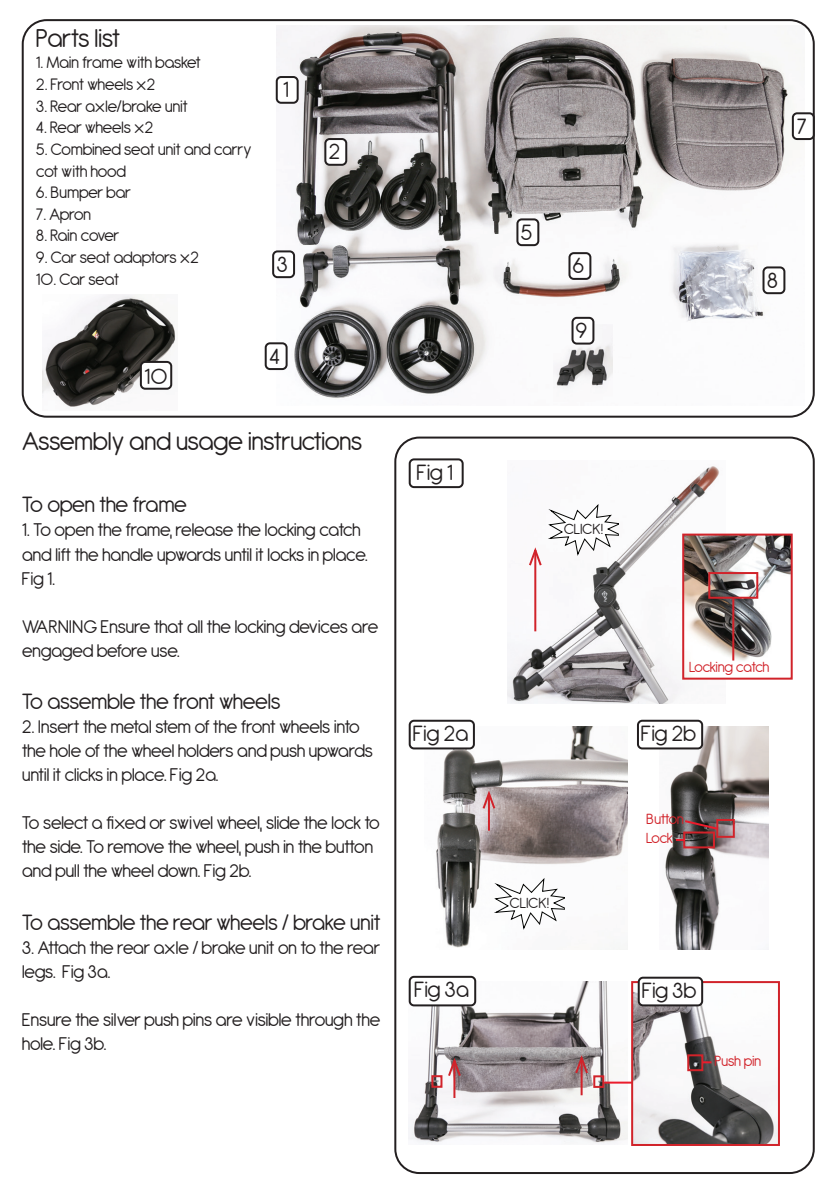
<style>
.page{position:relative;width:840px;height:1191px;background:#fff}
.page>*{position:absolute;margin:0;border:0;box-sizing:border-box;transform-origin:0 0}
.t1{font:28px "Antipasto";letter-spacing:-.04em;color:#231f20}
.t2{font:24px "Antipasto";letter-spacing:-.04em;color:#231f20}
.t3{font:20px/24px "Antipasto";letter-spacing:-.04em;color:#231f20}
.t4{font:18px/21.6px "Antipasto";letter-spacing:-.04em;color:#231f20}
.t5{font:16px "Antipasto";letter-spacing:-.04em;color:#d1232a}
.t6{font:16px "Antipasto";color:#231f20}
</style>
<div class="page">
<div style="left:394px;top:436px;width:420px;height:738px;border:2px solid #231f20;border-radius:24px"></div>
<img style="left:277px;top:25px;width:527px;height:373px">
<div style="left:22px;top:19px;width:792px;height:399px;border:2px solid #231f20;border-radius:24px"></div>
<img style="left:552px;top:325px;width:60px;height:73px">
<img style="left:658px;top:726px;width:110px;height:223px">
<img style="left:424px;top:726px;width:203px;height:223px">
<div style="left:273px;top:251px;width:21px;height:26px;background:#fff;border-radius:4px"></div>
<div style="left:272px;top:250px;width:23px;height:28px;border:2px solid #231f20;border-radius:4px"></div>
<div style="left:265px;top:343px;width:21px;height:26px;background:#fff;border-radius:4px"></div>
<div style="left:264px;top:342px;width:23px;height:28px;border:2px solid #231f20;border-radius:4px"></div>
<div style="left:517px;top:219px;width:21px;height:26px;background:#fff;border-radius:4px"></div>
<div style="left:516px;top:218px;width:23px;height:28px;border:2px solid #231f20;border-radius:4px"></div>
<div style="left:325px;top:139px;width:21px;height:26px;background:#fff;border-radius:4px"></div>
<div style="left:324px;top:138px;width:23px;height:28px;border:2px solid #231f20;border-radius:4px"></div>
<div style="left:276px;top:77px;width:21px;height:26px;background:#fff;border-radius:4px"></div>
<div style="left:275px;top:76px;width:23px;height:28px;border:2px solid #231f20;border-radius:4px"></div>
<div style="left:792px;top:113px;width:21px;height:26px;background:#fff;border-radius:4px"></div>
<div style="left:791px;top:112px;width:23px;height:28px;border:2px solid #231f20;border-radius:4px"></div>
<div style="left:572px;top:318px;width:21px;height:25px;background:#fff;border-radius:4px"></div>
<div style="left:571px;top:317px;width:23px;height:27px;border:2px solid #231f20;border-radius:4px"></div>
<div style="left:569px;top:253px;width:21px;height:26px;background:#fff;border-radius:4px"></div>
<div style="left:568px;top:252px;width:23px;height:28px;border:2px solid #231f20;border-radius:4px"></div>
<div style="left:763px;top:267px;width:21px;height:26px;background:#fff;border-radius:4px"></div>
<div style="left:762px;top:266px;width:23px;height:28px;border:2px solid #231f20;border-radius:4px"></div>
<div style="left:408px;top:458px;width:55px;height:30px;border:2px solid #231f20;border-radius:4px"></div>
<div style="left:409px;top:720px;width:64px;height:28px;background:#fff;border-radius:4px"></div>
<div style="left:408px;top:719px;width:66px;height:30px;border:2px solid #231f20;border-radius:4px"></div>
<div style="left:637px;top:720px;width:64px;height:28px;background:#fff;border-radius:4px"></div>
<div style="left:636px;top:719px;width:66px;height:30px;border:2px solid #231f20;border-radius:4px"></div>
<img style="left:42px;top:294px;width:134px;height:113px">
<div style="left:141px;top:362px;width:30px;height:27px;background:#fff;border-radius:4px"></div>
<div style="left:140px;top:361px;width:32px;height:29px;border:2px solid #231f20;border-radius:4px"></div>
<img style="left:507px;top:466px;width:218px;height:237px">
<img style="left:408px;top:981px;width:219px;height:163px">
<div style="left:409px;top:976px;width:66px;height:29px;background:#fff;border-radius:4px"></div>
<div style="left:408px;top:975px;width:68px;height:31px;border:2px solid #231f20;border-radius:4px"></div>
<hr style="left:534px;top:550px;width:2px;height:81px;background:#d1232a">
<hr style="left:487px;top:793px;width:2px;height:37px;background:#d1232a">
<svg style="left:480px;top:787px;width:16px;height:24px"></svg>
<svg style="left:493px;top:877px;width:71px;height:53px"></svg>
<div style="left:682px;top:831px;width:32px;height:17px;border:2px solid #d1232a"></div>
<div style="left:716px;top:819px;width:18px;height:19px;border:2px solid #d1232a"></div>
<svg style="left:682px;top:818px;width:37px;height:13px"></svg>
<svg style="left:675px;top:839px;width:9px;height:2px"></svg>
<hr style="left:453px;top:1060px;width:2px;height:38px;background:#d1232a">
<svg style="left:446px;top:1055px;width:16px;height:23px"></svg>
<hr style="left:580px;top:1058px;width:2px;height:37px;background:#d1232a">
<svg style="left:573px;top:1052px;width:16px;height:23px"></svg>
<div style="left:431px;top:1075px;width:11px;height:12px;border:2px solid #d1232a"></div>
<div style="left:593px;top:1075px;width:11px;height:13px;border:2px solid #d1232a"></div>
<hr style="left:604px;top:1081px;width:32px;height:2px;background:#eb1c2c">
<img style="left:633px;top:984px;width:143px;height:159px">
<div style="left:630px;top:981px;width:149px;height:165px;border:2px solid #d1232a"></div>
<div style="left:638px;top:977px;width:63px;height:28px;background:#fff;border-radius:4px"></div>
<div style="left:637px;top:976px;width:65px;height:30px;border:2px solid #231f20;border-radius:4px"></div>
<div style="left:686px;top:1054px;width:17px;height:17px;border:2px solid #d1232a"></div>
<svg style="left:702px;top:1061px;width:9px;height:2px"></svg>
<img style="left:684px;top:536px;width:105px;height:140px">
<div style="left:681px;top:533px;width:111px;height:146px;border:2px solid #d1232a"></div>
<div style="left:708px;top:572px;width:49px;height:27px;border:2px solid #d1232a"></div>
<hr style="left:731px;top:599px;width:2px;height:61px;background:#d1232a">
<svg style="left:527px;top:503px;width:91px;height:65px"></svg>
<h1 class="t1" style="left:36px;top:22px;width:86px">Parts list</h1>
<p class="t4" style="left:36px;top:52px;width:166px">1. Main frame with basket</p>
<p class="t4" style="left:36px;top:74px;width:121px">2. Front wheels x2</p>
<p class="t4" style="left:36px;top:96px;width:153px">3. Rear axle/brake unit</p>
<p class="t4" style="left:36px;top:117px;width:119px">4. Rear wheels x2</p>
<p class="t4" style="left:36px;top:139px;width:217px">5. Combined seat unit and carry cot with hood</p>
<p class="t4" style="left:36px;top:182px;width:96px">6. Bumper bar</p>
<p class="t4" style="left:36px;top:204px;width:57px">7. Apron</p>
<p class="t4" style="left:36px;top:225px;width:85px">8. Rain cover</p>
<p class="t4" style="left:36px;top:247px;width:164px">9. Car seat adaptors x2</p>
<p class="t4" style="left:36px;top:268px;width:85px">10. Car seat</p>
<p class="t2" style="left:282px;top:76px;width:8px">1</p>
<p class="t2" style="left:276px;top:250px;width:13px">3</p>
<p class="t2" style="left:144px;top:363px;width:25px">10</p>
<p class="t2" style="left:269px;top:342px;width:12px">4</p>
<p class="t2" style="left:328px;top:138px;width:13px">2</p>
<h1 class="t1" style="left:22px;top:425px;width:342px">Assembly and usage instructions</h1>
<p class="t2" style="left:22px;top:491px;width:167px">To open the frame</p>
<p class="t3" style="left:22px;top:518px;width:347px">1. To open the frame, release the locking catch and lift the handle upwards until it locks in place.<br>Fig 1.</p>
<p class="t3" style="left:22px;top:614px;width:358px">WARNING Ensure that all the locking devices are engaged before use.</p>
<p class="t2" style="left:22px;top:688px;width:260px">To assemble the front wheels</p>
<p class="t3" style="left:22px;top:715px;width:353px">2. Insert the metal stem of the front wheels into the hole of the wheel holders and push upwards until it clicks in place. Fig 2a.</p>
<p class="t3" style="left:22px;top:811px;width:360px">To select a fixed or swivel wheel, slide the lock to the side. To remove the wheel, push in the button and pull the wheel down. Fig 2b.</p>
<p class="t2" style="left:22px;top:909px;width:360px">To assemble the rear wheels / brake unit</p>
<p class="t3" style="left:22px;top:936px;width:360px">3. Attach the rear axle / brake unit on to the rear legs. Fig 3a.</p>
<p class="t3" style="left:22px;top:1008px;width:360px">Ensure the silver push pins are visible through the hole. Fig 3b.</p>
<p class="t2" style="left:416px;top:458px;width:38px">Fig 1</p>
<p class="t2" style="left:520px;top:218px;width:13px">5</p>
<p class="t2" style="left:572px;top:252px;width:13px">6</p>
<p class="t2" style="left:575px;top:317px;width:13px">9</p>
<p class="t6" style="left:563px;top:520px;width:41px">CLICK!</p>
<p class="t2" style="left:796px;top:112px;width:12px">7</p>
<p class="t2" style="left:766px;top:266px;width:13px">8</p>
<p class="t5" style="left:688px;top:657px;width:82px">Locking catch</p>
<p class="t2" style="left:412px;top:720px;width:57px">Fig 2a</p>
<p class="t2" style="left:640px;top:720px;width:57px">Fig 2b</p>
<p class="t5" style="left:646px;top:809px;width:39px">Button</p>
<p class="t2" style="left:414px;top:975px;width:57px">Fig 3a</p>
<p class="t6" style="left:509px;top:894px;width:41px">CLICK!</p>
<p class="t5" style="left:645px;top:828px;width:29px">Lock</p>
<p class="t2" style="left:641px;top:976px;width:57px">Fig 3b</p>
<p class="t5" style="left:714px;top:1051px;width:48px">Push pin</p>
</div>
